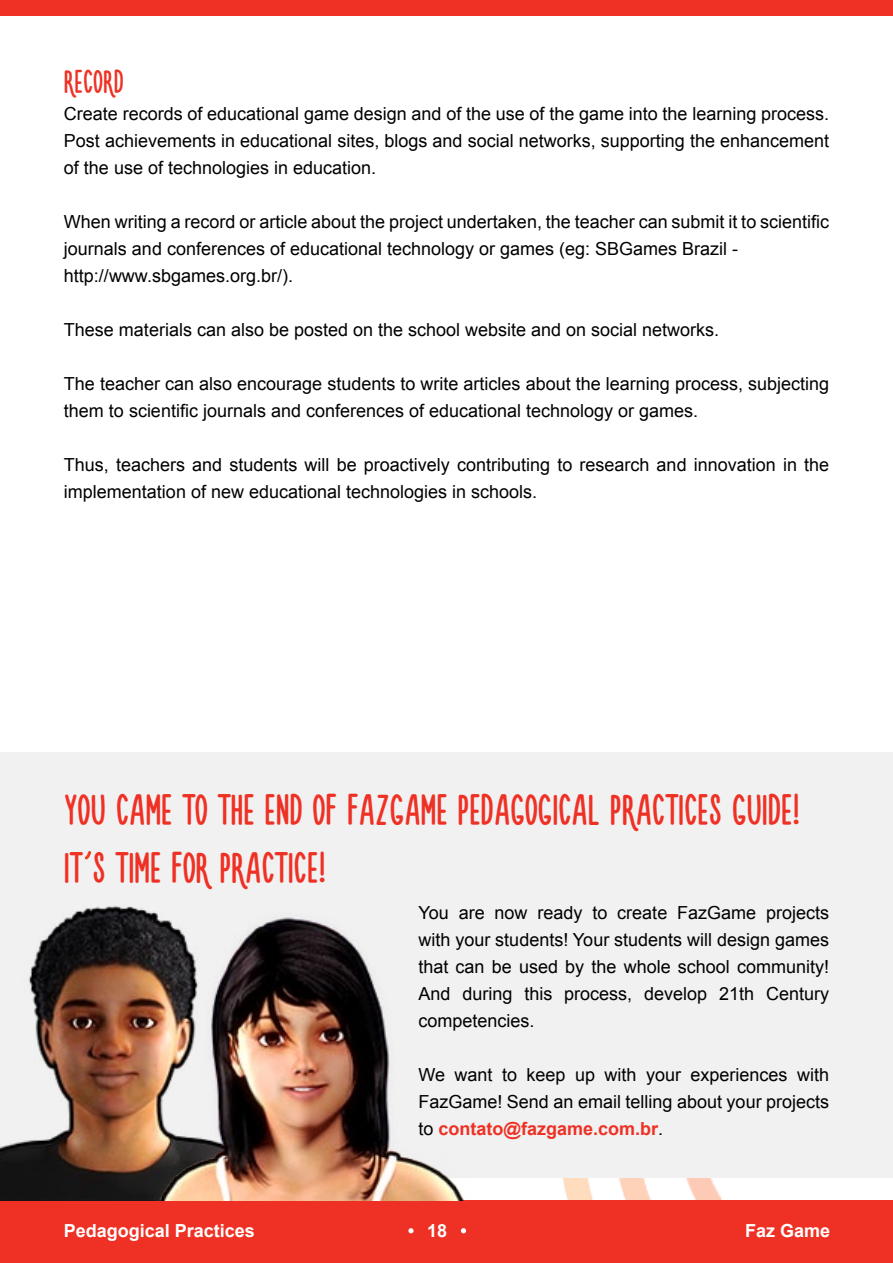
<style>
.page{position:relative;width:893px;height:1263px;background:#fff}
.page>*{position:absolute;margin:0;border:0;box-sizing:border-box;transform-origin:0 0}
.t1{font:48px/57.6px "Novito Nova";letter-spacing:-.005em;color:#ee3124}
.t2{font:36px "Novito Nova";color:#ee3124}
.t3{font:18px/27px "Arial";color:#000;text-align:justify}
.t4{font:700 18px "Arial";color:#fff}
.s1{font-weight:700;color:#ee3124}
</style>
<div class="page">
<img style="left:562px;top:1178px;width:160px;height:22px">
<div style="left:0;top:0;width:893px;height:16px;background:#ee3124"></div>
<div style="left:0;top:1200px;width:893px;height:63px;background:#ee3124"></div>
<svg style="left:408px;top:1228px;width:6px;height:5px"></svg>
<svg style="left:461px;top:1228px;width:5px;height:5px"></svg>
<div style="left:0;top:753px;width:893px;height:425px;background:#f1f1f2"></div>
<img style="left:0;top:906px;width:124px;height:294px">
<img style="left:124px;top:906px;width:340px;height:294px">
<svg style="left:84px;top:851px;width:8px;height:9px"></svg>
<h2 class="t2" style="left:64px;top:64px;width:11px">RECORD</h2>
<p class="t3" style="left:64px;top:100px;width:767px">Create records of educational game design and of the use of the game into the learning process.<br>Post achievements in educational sites, blogs and social networks, supporting the enhancement of the use of technologies in education.</p>
<p class="t3" style="left:64px;top:208px;width:767px;text-align:left">When writing a record or article about the project undertaken, the teacher can submit it to scientific journals and conferences of educational technology or games (eg: SBGames Brazil - http://www.sbgames.org.br/).</p>
<p class="t3" style="left:64px;top:316px;width:657px">These materials can also be posted on the school website and on social networks.</p>
<p class="t3" style="left:64px;top:370px;width:767px">The teacher can also encourage students to write articles about the learning process, subjecting them to scientific journals and conferences of educational technology or games.</p>
<p class="t3" style="left:64px;top:451px;width:767px">Thus, teachers and students will be proactively contributing to research and innovation in the implementation of new educational technologies in schools.</p>
<h1 class="t1" style="left:64px;top:780px;width:738px">YOU CAME TO THE END OF FAZGAME PEDAGOGICAL PRACTICES GUIDE!<br>IT S TIME FOR PRACTICE!</h1>
<p class="t3" style="left:418px;top:900px;width:412px">You are now ready to create FazGame projects with your students! Your students will design games that can be used by the whole school community!<br>And during this process, develop 21th Century competencies.</p>
<p class="t3" style="left:418px;top:1062px;width:412px">We want to keep up with your experiences with FazGame! Send an email telling about your projects to <span class="s1">contato@fazgame.com.br</span>.</p>
<p class="t4" style="left:64px;top:1218px;width:193px">Pedagogical Practices</p>
<p class="t4" style="left:427px;top:1218px;width:22px">18</p>
<p class="t4" style="left:745px;top:1218px;width:87px">Faz Game</p>
</div>
